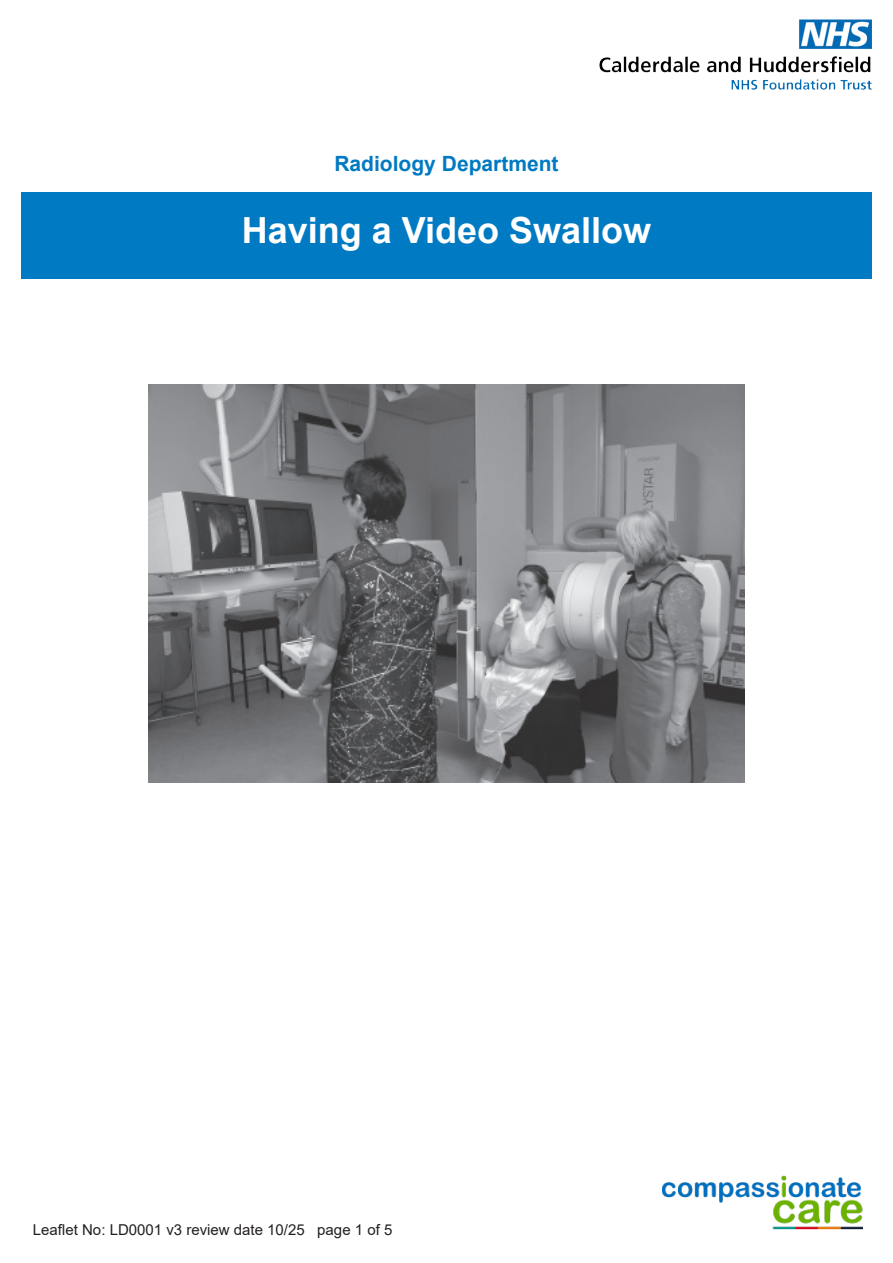
<style>
.page{position:relative;width:893px;height:1263px;background:#fff}
.page>*{position:absolute;margin:0;border:0;box-sizing:border-box;transform-origin:0 0}
.t1{font:700 36px "Arial";color:#fff}
.t2{font:700 21px "Arial";color:#007ac2}
.t3{font:15px "Arial";color:#231f20}
</style>
<div class="page">
<img style="left:662px;top:1175px;width:201px;height:55px">
<div style="left:21px;top:192px;width:851px;height:87px;background:#007ac2"></div>
<img style="left:599px;top:20px;width:273px;height:70px">
<img style="left:148px;top:385px;width:597px;height:397px">
<p class="t2" style="left:334px;top:149px;width:226px">Radiology Department</p>
<p class="t1" style="left:242px;top:205px;width:411px">Having a Video Swallow</p>
<p class="t3" style="left:33px;top:1219px;width:361px">Leaflet No: LD0001 v3 review date 10/25 page 1 of 5</p>
</div>
